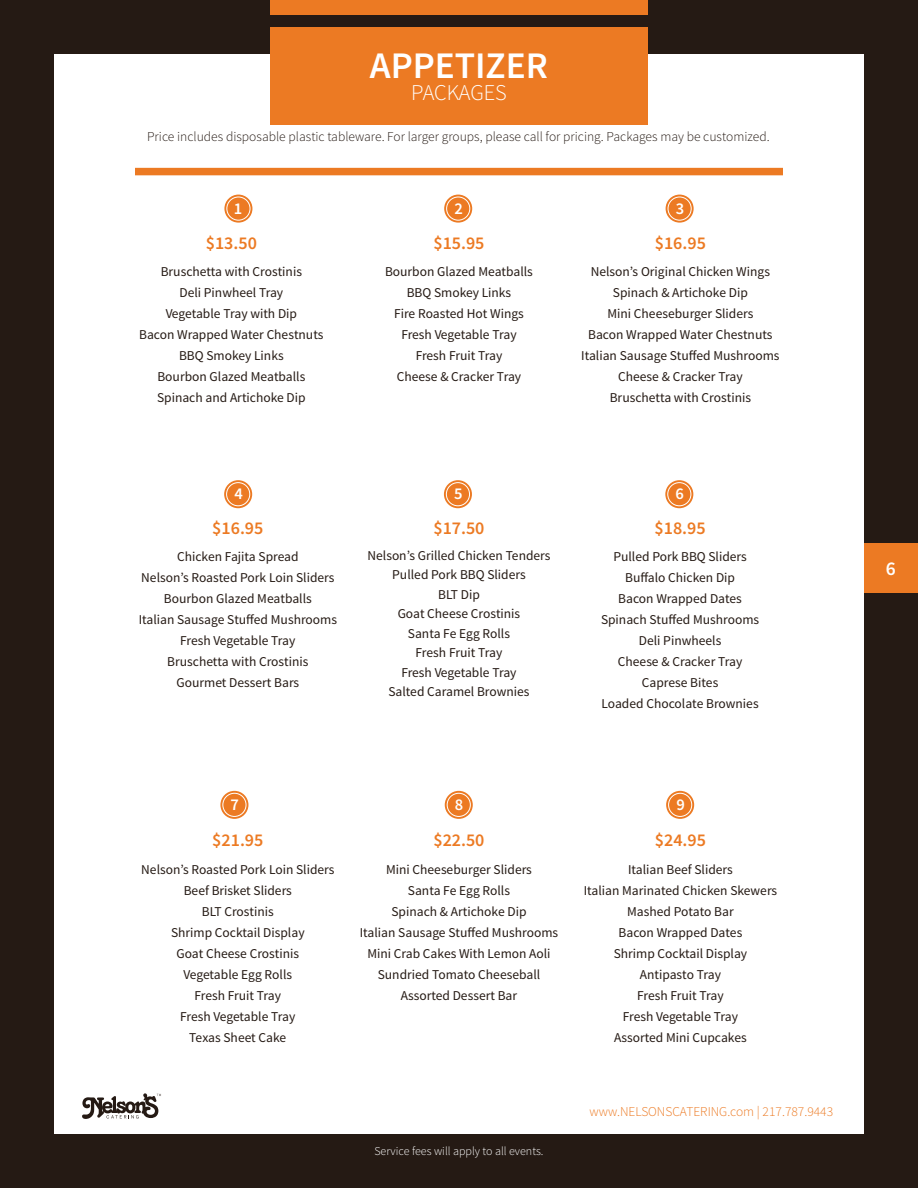
<style>
.page{position:relative;width:918px;height:1188px;background:#251a14}
.page>*{position:absolute;margin:0;border:0;box-sizing:border-box;transform-origin:0 0}
.t1{font:600 37.5px "Source Sans Pro";color:#fff}
.t2{font:300 22.5px "Source Sans Pro";letter-spacing:-.01em;color:#fff}
.t3{font:600 19.5px "Source Sans Pro";color:#fff}
.t4{font:600 18px "Source Sans Pro";color:#ec7a23}
.t5{font:600 16.5px "Source Sans Pro";color:#fff}
.t6{font:13.5px/21px "Source Sans Pro";color:#251a14;text-align:center}
.t7{font:300 13.5px "Source Sans Pro";color:#251a14}
.t8{font:300 13.5px "Source Sans Pro";color:#ec7a23}
.t9{font:300 12px "Source Sans Pro";color:#fff}
</style>
<div class="page">
<div style="left:54px;top:54px;width:810px;height:1080px;background:#fff"></div>
<svg style="left:82px;top:1093px;width:79px;height:26px"></svg>
<div style="left:270px;top:28px;width:378px;height:97px;background:#ec7a23"></div>
<div style="left:135px;top:168px;width:648px;height:7px;background:#ec7a23"></div>
<div style="left:270px;top:0;width:378px;height:14px;background:#ec7a23"></div>
<svg style="left:224px;top:195px;width:28px;height:28px"></svg>
<div style="left:226px;top:197px;width:24px;height:24px;border:1px solid #fff;border-radius:50%"></div>
<svg style="left:444px;top:195px;width:28px;height:28px"></svg>
<div style="left:446px;top:197px;width:24px;height:24px;border:1px solid #fff;border-radius:50%"></div>
<svg style="left:666px;top:195px;width:28px;height:28px"></svg>
<div style="left:668px;top:197px;width:24px;height:24px;border:1px solid #fff;border-radius:50%"></div>
<svg style="left:224px;top:480px;width:28px;height:28px"></svg>
<div style="left:226px;top:482px;width:24px;height:24px;border:1px solid #fff;border-radius:50%"></div>
<svg style="left:444px;top:480px;width:28px;height:28px"></svg>
<div style="left:446px;top:482px;width:24px;height:24px;border:1px solid #fff;border-radius:50%"></div>
<svg style="left:665px;top:480px;width:28px;height:28px"></svg>
<div style="left:667px;top:482px;width:24px;height:24px;border:1px solid #fff;border-radius:50%"></div>
<svg style="left:220px;top:791px;width:28px;height:28px"></svg>
<div style="left:222px;top:793px;width:24px;height:24px;border:1px solid #fff;border-radius:50%"></div>
<svg style="left:445px;top:791px;width:28px;height:28px"></svg>
<div style="left:447px;top:793px;width:24px;height:24px;border:1px solid #fff;border-radius:50%"></div>
<svg style="left:666px;top:791px;width:28px;height:28px"></svg>
<div style="left:668px;top:793px;width:24px;height:24px;border:1px solid #fff;border-radius:50%"></div>
<div style="left:864px;top:543px;width:54px;height:50px;background:#ec7a23"></div>
<h1 class="t1" style="left:370px;top:42px;width:180px">APPETIZER</h1>
<h2 class="t2" style="left:411px;top:79px;width:97px">PACKAGES</h2>
<p class="t7" style="left:147px;top:128px;width:624px">Price includes disposable plastic tableware. For larger groups, please call for pricing. Packages may be customized.</p>
<p class="t5" style="left:234px;top:198px;width:10px">1</p>
<p class="t5" style="left:454px;top:198px;width:10px">2</p>
<p class="t5" style="left:676px;top:198px;width:10px">3</p>
<h3 class="t4" style="left:206px;top:231px;width:53px">$13.50</h3>
<p class="t6" style="left:139px;top:262px;width:186px">Bruschetta with Crostinis<br>Deli Pinwheel Tray<br>Vegetable Tray with Dip<br>Bacon Wrapped Water Chestnuts<br>BBQ Smokey Links<br>Bourbon Glazed Meatballs<br>Spinach and Artichoke Dip</p>
<h3 class="t4" style="left:433px;top:231px;width:53px">$15.95</h3>
<p class="t6" style="left:385px;top:262px;width:149px">Bourbon Glazed Meatballs<br>BBQ Smokey Links<br>Fire Roasted Hot Wings<br>Fresh Vegetable Tray<br>Fresh Fruit Tray<br>Cheese &amp; Cracker Tray</p>
<h3 class="t4" style="left:655px;top:231px;width:53px">$16.95</h3>
<p class="t6" style="left:581px;top:262px;width:200px">Nelson’s Original Chicken Wings<br>Spinach &amp; Artichoke Dip<br>Mini Cheeseburger Sliders<br>Bacon Wrapped Water Chestnuts<br>Italian Sausage Stuffed Mushrooms<br>Cheese &amp; Cracker Tray<br>Bruschetta with Crostinis</p>
<p class="t5" style="left:234px;top:484px;width:10px">4</p>
<p class="t5" style="left:454px;top:484px;width:10px">5</p>
<p class="t5" style="left:676px;top:484px;width:10px">6</p>
<h3 class="t4" style="left:212px;top:516px;width:53px">$16.95</h3>
<p class="t6" style="left:139px;top:547px;width:200px">Chicken Fajita Spread<br>Nelson’s Roasted Pork Loin Sliders<br>Bourbon Glazed Meatballs<br>Italian Sausage Stuffed Mushrooms<br>Fresh Vegetable Tray<br>Bruschetta with Crostinis<br>Gourmet Dessert Bars</p>
<h3 class="t4" style="left:433px;top:516px;width:53px">$17.50</h3>
<p class="t6" style="left:367px;top:546px;width:185px;line-height:19.5px">Nelson’s Grilled Chicken Tenders<br>Pulled Pork BBQ Sliders<br>BLT Dip<br>Goat Cheese Crostinis<br>Santa Fe Egg Rolls<br>Fresh Fruit Tray<br>Fresh Vegetable Tray<br>Salted Caramel Brownies</p>
<h3 class="t4" style="left:655px;top:516px;width:53px">$18.95</h3>
<p class="t6" style="left:601px;top:547px;width:160px">Pulled Pork BBQ Sliders<br>Buffalo Chicken Dip<br>Bacon Wrapped Dates<br>Spinach Stuffed Mushrooms<br>Deli Pinwheels<br>Cheese &amp; Cracker Tray<br>Caprese Bites<br>Loaded Chocolate Brownies</p>
<p class="t5" style="left:231px;top:794px;width:10px">7</p>
<p class="t5" style="left:455px;top:794px;width:10px">8</p>
<h3 class="t4" style="left:212px;top:829px;width:53px">$21.95</h3>
<p class="t6" style="left:141px;top:859px;width:195px">Nelson’s Roasted Pork Loin Sliders<br>Beef Brisket Sliders<br>BLT Crostinis<br>Shrimp Cocktail Display<br>Goat Cheese Crostinis<br>Vegetable Egg Rolls<br>Fresh Fruit Tray<br>Fresh Vegetable Tray<br>Texas Sheet Cake</p>
<h3 class="t4" style="left:433px;top:829px;width:53px">$22.50</h3>
<p class="t6" style="left:360px;top:859px;width:200px">Mini Cheeseburger Sliders<br>Santa Fe Egg Rolls<br>Spinach &amp; Artichoke Dip<br>Italian Sausage Stuffed Mushrooms<br>Mini Crab Cakes With Lemon Aoli<br>Sundried Tomato Cheeseball<br>Assorted Dessert Bar</p>
<p class="t9" style="left:374px;top:1144px;width:171px">Service fees will apply to all events.</p>
<p class="t5" style="left:676px;top:794px;width:10px">9</p>
<h3 class="t4" style="left:655px;top:829px;width:53px">$24.95</h3>
<p class="t6" style="left:584px;top:859px;width:195px">Italian Beef Sliders<br>Italian Marinated Chicken Skewers<br>Mashed Potato Bar<br>Bacon Wrapped Dates<br>Shrimp Cocktail Display<br>Antipasto Tray<br>Fresh Fruit Tray<br>Fresh Vegetable Tray<br>Assorted Mini Cupcakes</p>
<p class="t8" style="left:590px;top:1104px;width:245px">www.NELSONSCATERING.com | 217.787.9443</p>
<h3 class="t3" style="left:886px;top:557px;width:12px">6</h3>
</div>
